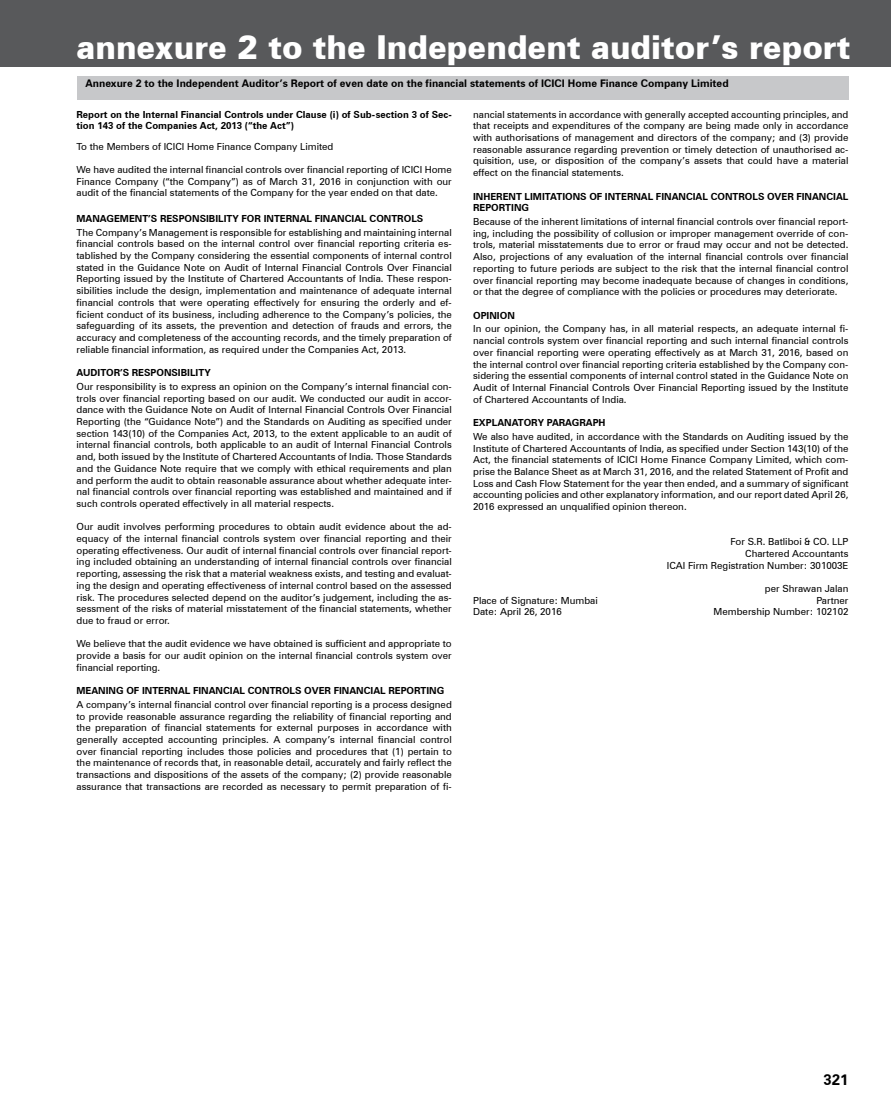
<style>
.page{position:relative;width:891px;height:1107px;background:#fff}
.page>*{position:absolute;margin:0;border:0;box-sizing:border-box;transform-origin:0 0}
.t1{font:900 33px "Zurich BT";color:#fff;scale:.95 1}
.t2{font:700 15px "Zurich BT";color:#000}
.t3{font:700 10.5px "Zurich BT";color:#000}
.t4{font:9.75px/11.7px "Zurich BT";color:#000;text-align:justify}
.t5{font:700 9.75px/11.7px "Zurich BT";color:#000}
</style>
<div class="page">
<div style="left:0;top:0;width:891px;height:67px;background:#58595b"></div>
<div style="left:77px;top:77px;width:771px;height:23px;background:#c7c8ca"></div>
<h1 class="t1" style="left:77px;top:27px;width:816px">annexure 2 to the Independent auditor’s report</h1>
<p class="t3" style="left:86px;top:76px;width:645px">ANNEXURE 2 TO THE INDEPENDENT AUDITOR’S REPORT OF EVEN DATE ON THE FINANCIAL STATEMENTS OF ICICI HOME FINANCE COMPANY LIMITED</p>
<p class="t5" style="left:77px;top:108px;width:377px">REPORT ON THE INTERNAL FINANCIAL CONTROLS UNDER CLAUSE (I) OF SUB-SECTION 3 OF SEC-<br>TION 143 OF THE COMPANIES ACT, 2013 (“THE ACT”)</p>
<p class="t4" style="left:77px;top:140px;width:259px">To the Members of ICICI Home Finance Company Limited</p>
<p class="t4" style="left:77px;top:164px;width:377px">We have audited the internal financial controls over financial reporting of ICICI Home Finance Company (“the Company”) as of March 31, 2016 in conjunction with our audit of the financial statements of the Company for the year ended on that date.</p>
<p class="t5" style="left:77px;top:212px;width:18px">MANAGEMENT</p>
<p class="t5" style="left:148px;top:212px;width:25px">’S RESPONSIBILITY</p>
<p class="t5" style="left:242px;top:212px;width:8px">FOR</p>
<p class="t5" style="left:264px;top:212px;width:11px">INTERNAL</p>
<p class="t5" style="left:315px;top:212px;width:13px">FINANCIAL</p>
<p class="t5" style="left:370px;top:212px;width:15px">CONTROLS</p>
<p class="t4" style="left:77px;top:226px;width:377px">The Company’s Management is responsible for establishing and maintaining internal financial controls based on the internal control over financial reporting criteria es&shy;tablished by the Company considering the essential components of internal control stated in the Guidance Note on Audit of Internal Financial Controls Over Financial Reporting issued by the Institute of Chartered Accountants of India. These respon&shy;sibilities include the design, implementation and maintenance of adequate internal financial controls that were operating effectively for ensuring the orderly and ef&shy;ficient conduct of its business, including adherence to the Company’s policies, the safeguarding of its assets, the prevention and detection of frauds and errors, the accuracy and completeness of the accounting records, and the timely preparation of reliable financial information, as required under the Companies Act, 2013.</p>
<p class="t5" style="left:77px;top:367px;width:14px">AUDITOR</p>
<p class="t5" style="left:120px;top:367px;width:25px">’S RESPONSIBILITY</p>
<p class="t4" style="left:77px;top:381px;width:377px">Our responsibility is to express an opinion on the Company’s internal financial con&shy;trols over financial reporting based on our audit. We conducted our audit in accor&shy;dance with the Guidance Note on Audit of Internal Financial Controls Over Financial Reporting (the “Guidance Note”) and the Standards on Auditing as specified under section 143(10) of the Companies Act, 2013, to the extent applicable to an audit of internal financial controls, both applicable to an audit of Internal Financial Controls and, both issued by the Institute of Chartered Accountants of India. Those Standards and the Guidance Note require that we comply with ethical requirements and plan and perform the audit to obtain reasonable assurance about whether adequate inter&shy;nal financial controls over financial reporting was established and maintained and if such controls operated effectively in all material respects.</p>
<p class="t4" style="left:77px;top:521px;width:377px">Our audit involves performing procedures to obtain audit evidence about the ad&shy;equacy of the internal financial controls system over financial reporting and their operating effectiveness. Our audit of internal financial controls over financial report&shy;ing included obtaining an understanding of internal financial controls over financial reporting, assessing the risk that a material weakness exists, and testing and evaluat&shy;ing the design and operating effectiveness of internal control based on the assessed risk. The procedures selected depend on the auditor’s judgement, including the as&shy;sessment of the risks of material misstatement of the financial statements, whether due to fraud or error.</p>
<p class="t4" style="left:77px;top:638px;width:377px">We believe that the audit evidence we have obtained is sufficient and appropriate to provide a basis for our audit opinion on the internal financial controls system over financial reporting.</p>
<p class="t5" style="left:77px;top:685px;width:17px">MEANING</p>
<p class="t5" style="left:126px;top:685px;width:26px">OF INTERNAL</p>
<p class="t5" style="left:193px;top:685px;width:13px">FINANCIAL</p>
<p class="t5" style="left:248px;top:685px;width:15px">CONTROLS</p>
<p class="t5" style="left:304px;top:685px;width:15px">OVER</p>
<p class="t5" style="left:334px;top:685px;width:13px">FINANCIAL</p>
<p class="t5" style="left:388px;top:685px;width:14px">REPORTING</p>
<p class="t4" style="left:77px;top:699px;width:377px">A company’s internal financial control over financial reporting is a process designed to provide reasonable assurance regarding the reliability of financial reporting and the preparation of financial statements for external purposes in accordance with generally accepted accounting principles. A company’s internal financial control over financial reporting includes those policies and procedures that (1) pertain to the maintenance of records that, in reasonable detail, accurately and fairly reflect the transactions and dispositions of the assets of the company; (2) provide reasonable assurance that transactions are recorded as necessary to permit preparation of fi-</p>
<p class="t4" style="left:473px;top:108px;width:377px">nancial statements in accordance with generally accepted accounting principles, and that receipts and expenditures of the company are being made only in accordance with authorisations of management and directors of the company; and (3) provide reasonable assurance regarding prevention or timely detection of unauthorised ac&shy;quisition, use, or disposition of the company’s assets that could have a material effect on the financial statements.</p>
<p class="t5" style="left:473px;top:190px;width:11px">INHERENT</p>
<p class="t5" style="left:525px;top:190px;width:13px">LIMITATIONS</p>
<p class="t5" style="left:589px;top:190px;width:26px">OF INTERNAL</p>
<p class="t5" style="left:656px;top:190px;width:13px">FINANCIAL</p>
<p class="t5" style="left:711px;top:190px;width:15px">CONTROLS</p>
<p class="t5" style="left:767px;top:190px;width:15px">OVER</p>
<p class="t5" style="left:796px;top:190px;width:13px">FINANCIAL</p>
<p class="t5" style="left:473px;top:202px;width:14px">REPORTING</p>
<p class="t4" style="left:473px;top:216px;width:377px">Because of the inherent limitations of internal financial controls over financial report&shy;ing, including the possibility of collusion or improper management override of con&shy;trols, material misstatements due to error or fraud may occur and not be detected.<br>Also, projections of any evaluation of the internal financial controls over financial reporting to future periods are subject to the risk that the internal financial control over financial reporting may become inadequate because of changes in conditions, or that the degree of compliance with the policies or procedures may deteriorate.</p>
<p class="t5" style="left:473px;top:309px;width:15px">OPINION</p>
<p class="t4" style="left:473px;top:323px;width:377px">In our opinion, the Company has, in all material respects, an adequate internal fi&shy;nancial controls system over financial reporting and such internal financial controls over financial reporting were operating effectively as at March 31, 2016, based on the internal control over financial reporting criteria established by the Company con&shy;sidering the essential components of internal control stated in the Guidance Note on Audit of Internal Financial Controls Over Financial Reporting issued by the Institute of Chartered Accountants of India.</p>
<p class="t5" style="left:473px;top:417px;width:14px">EXPLANATORY</p>
<p class="t5" style="left:547px;top:417px;width:8px">PARAGRAPH</p>
<p class="t4" style="left:473px;top:431px;width:377px">We also have audited, in accordance with the Standards on Auditing issued by the Institute of Chartered Accountants of India, as specified under Section 143(10) of the Act, the financial statements of ICICI Home Finance Company Limited, which com&shy;prise the Balance Sheet as at March 31, 2016, and the related Statement of Profit and Loss and Cash Flow Statement for the year then ended, and a summary of significant accounting policies and other explanatory information, and our report dated April 26, 2016 expressed an unqualified opinion thereon.</p>
<p class="t4" style="left:667px;top:536px;width:183px;text-align:right">For S.R. Batliboi &amp; CO. LLP<br>Chartered Accountants<br>ICAI Firm Registration Number: 301003E</p>
<p class="t4" style="left:765px;top:583px;width:85px">per Shrawan Jalan</p>
<p class="t4" style="left:473px;top:594px;width:126px">Place of Signature: Mumbai</p>
<p class="t4" style="left:817px;top:594px;width:33px">Partner</p>
<p class="t4" style="left:473px;top:606px;width:90px">Date: April 26, 2016</p>
<p class="t4" style="left:714px;top:606px;width:136px">Membership Number: 102102</p>
<h2 class="t2" style="left:824px;top:1070px;width:26px">321</h2>
</div>
